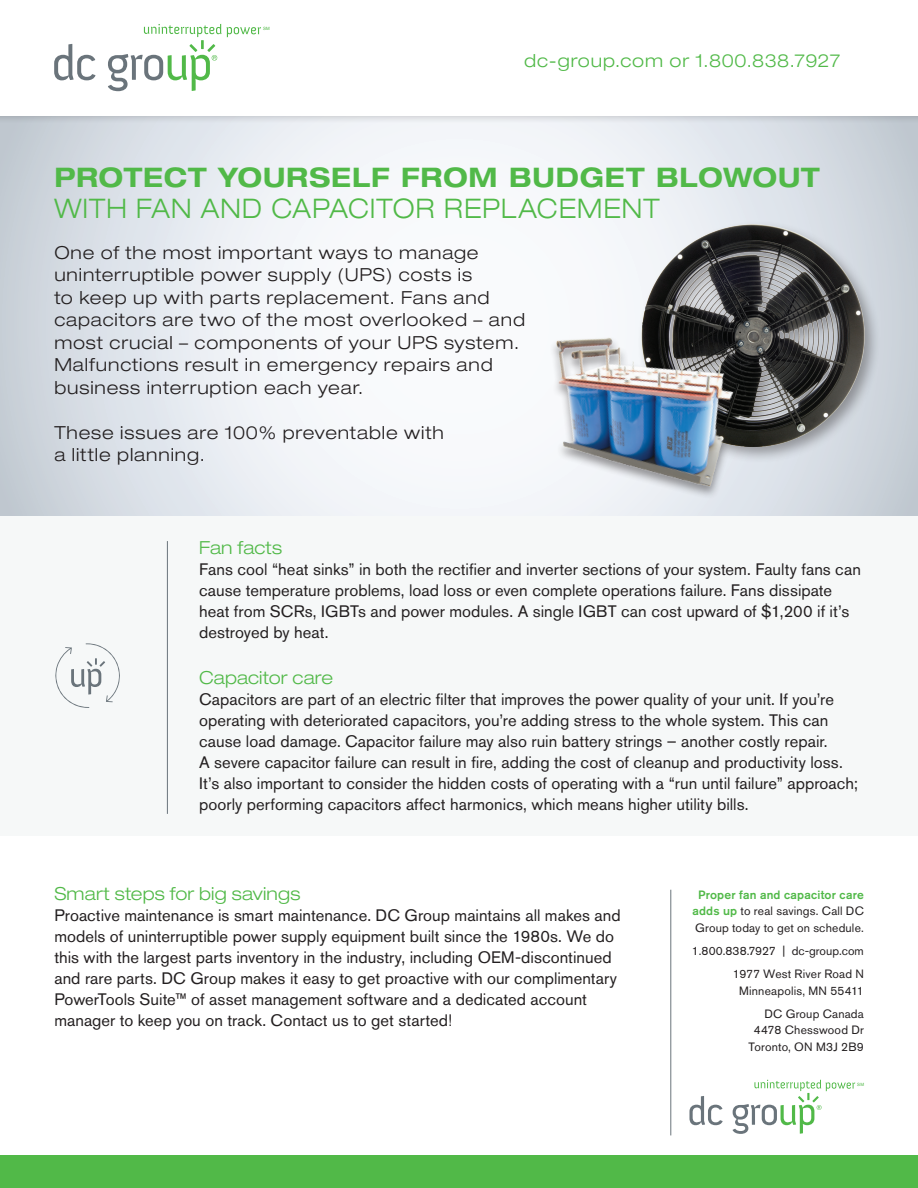
<style>
.page{position:relative;width:918px;height:1188px;background:#fff}
.page>*{position:absolute;margin:0;border:0;box-sizing:border-box;transform-origin:0 0}
.t1{font:700 expanded 27px "Helvetica Neue";letter-spacing:.035em;color:#51b948;scale:.95 1}
.t2{font:300 expanded 27px "Helvetica Neue";letter-spacing:.04em;color:#51b948;scale:.95 1}
.t3{font:300 expanded 18px/22.5px "Helvetica Neue";letter-spacing:.045em;color:#231f20}
.t4{font:300 expanded 18px "Helvetica Neue";letter-spacing:.01em;color:#51b948}
.t5{font:300 expanded 18px "Helvetica Neue";letter-spacing:.045em;color:#51b948}
.t6{font:16.5px/21px "Akzidenz Grotesk Pro";letter-spacing:.005em;color:#231f20}
.t7{font:12px/16.5px "Akzidenz Grotesk Pro";letter-spacing:.015em;color:#231f20;text-align:center}
.t8{font:4.5px "Akzidenz Grotesk Pro";color:#51b948}
.s1{font-weight:500;color:#51b948}
</style>
<div class="page">
<div style="left:0;top:516px;width:918px;height:320px;background:#f6f8f8"></div>
<svg style="left:0;top:124px;width:918px;height:392px"></svg>
<div style="left:0;top:1155px;width:918px;height:33px;background:#51b948"></div>
<hr style="left:167px;top:541px;width:1px;height:273px;background:#6a747b">
<hr style="left:670px;top:890px;width:1px;height:245px;background:#6a747b">
<img style="left:624px;top:213px;width:256px;height:244px">
<img style="left:499px;top:323px;width:289px;height:175px">
<div style="left:0;top:0;width:918px;height:124px;background:#231f20;opacity:.25"></div>
<div style="left:0;top:0;width:918px;height:115px;background:#fff"></div>
<svg style="left:54px;top:44px;width:41px;height:36px"></svg>
<svg style="left:108px;top:24px;width:153px;height:67px"></svg>
<svg style="left:55px;top:643px;width:65px;height:65px"></svg>
<svg style="left:689px;top:1096px;width:34px;height:29px"></svg>
<svg style="left:733px;top:1080px;width:122px;height:54px"></svg>
<p class="t8" style="left:263px;top:26px;width:8px">SM</p>
<p class="t5" style="left:524px;top:50px;width:318px">dc-group.com or 1.800.838.7927</p>
<h1 class="t1" style="left:54px;top:160px;width:807px">PROTECT YOURSELF FROM BUDGET BLOWOUT</h1>
<h1 class="t2" style="left:54px;top:192px;width:639px">WITH FAN AND CAPACITOR REPLACEMENT</h1>
<p class="t3" style="left:54px;top:241px;width:472px">One of the most important ways to manage uninterruptible power supply (UPS) costs is<br>to keep up with parts replacement. Fans and capacitors are two of the most overlooked – and most crucial – components of your UPS system.<br>Malfunctions result in emergency repairs and business interruption each year.</p>
<p class="t3" style="left:54px;top:421px;width:391px">These issues are 100% preventable with a little planning.</p>
<p class="t4" style="left:199px;top:537px;width:84px">Fan facts</p>
<p class="t6" style="left:199px;top:559px;width:663px">Fans cool “heat sinks” in both the rectifier and inverter sections of your system. Faulty fans can cause temperature problems, load loss or even complete operations failure. Fans dissipate heat from SCRs, IGBTs and power modules. A single IGBT can cost upward of $1,200 if it’s destroyed by heat.</p>
<p class="t4" style="left:199px;top:667px;width:136px">Capacitor care</p>
<p class="t6" style="left:199px;top:689px;width:660px">Capacitors are part of an electric filter that improves the power quality of your unit. If you’re operating with deteriorated capacitors, you’re adding stress to the whole system. This can cause load damage. Capacitor failure may also ruin battery strings – another costly repair.<br>A severe capacitor failure can result in fire, adding the cost of cleanup and productivity loss.<br>It’s also important to consider the hidden costs of operating with a “run until failure” approach; poorly performing capacitors affect harmonics, which means higher utility bills.</p>
<p class="t4" style="left:54px;top:883px;width:248px">Smart steps for big savings</p>
<p class="t6" style="left:54px;top:905px;width:568px">Proactive maintenance is smart maintenance. DC Group maintains all makes and models of uninterruptible power supply equipment built since the 1980s. We do this with the largest parts inventory in the industry, including OEM-discontinued and rare parts. DC Group makes it easy to get proactive with our complimentary PowerTools Suite™ of asset management software and a dedicated account manager to keep you on track. Contact us to get started!</p>
<p class="t7" style="left:692px;top:886px;width:173px"><span class="s1">Proper fan and capacitor care adds up</span> to real savings. Call DC<br>Group today to get on schedule.</p>
<p class="t7" style="left:692px;top:939px;width:174px;line-height:23.2px;text-align:right">1.800.838.7927 | dc-group.com<br>1977 West River Road N</p>
<p class="t7" style="left:739px;top:979px;width:126px;line-height:23.2px;text-align:right">Minneapolis, MN 55411<br>DC Group Canada</p>
<p class="t7" style="left:749px;top:1022px;width:117px">4478 Chesswood Dr<br>Toronto, ON M3J 2B9</p>
<p class="t8" style="left:857px;top:1081px;width:8px">SM</p>
</div>
